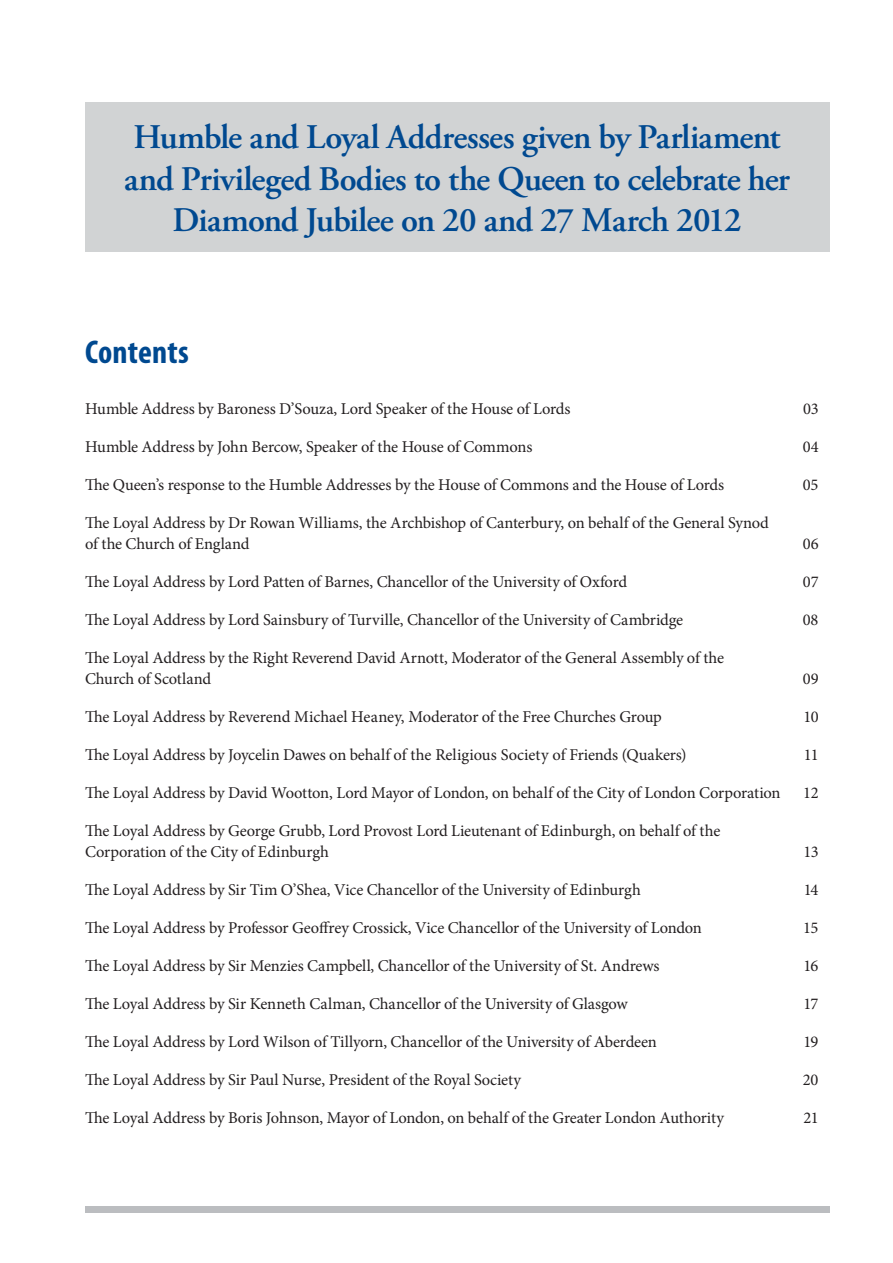
<style>
.page{position:relative;width:893px;height:1263px;background:#fff}
.page>*{position:absolute;margin:0;border:0;box-sizing:border-box;transform-origin:0 0}
.t1{font:600 34.5px/42px "Adobe Garamond Pro";letter-spacing:-.025em;color:#004990;text-align:center}
.t2{font:700 condensed 33px "Myriad Pro";letter-spacing:.005em;color:#004990}
.t3{font:16.5px/21px "Minion Pro";letter-spacing:-.01em;color:#231f20}
</style>
<div class="page">
<div style="left:85px;top:1206px;width:744px;height:7px;background:#bbbdc0"></div>
<div style="left:85px;top:102px;width:744px;height:150px;background:#d1d3d4"></div>
<h1 class="t1" style="left:124px;top:118px;width:667px">Humble and Loyal Addresses given by Parliament and Privileged Bodies to the Queen to celebrate her<br>Diamond Jubilee on 20 and 27 March 2012</h1>
<h2 class="t2" style="left:85px;top:339px;width:105px">Contents</h2>
<p class="t3" style="left:85px;top:399px;width:487px">Humble Address by Baroness D’Souza, Lord Speaker of the House of Lords</p>
<p class="t3" style="left:803px;top:399px;width:17px">03</p>
<p class="t3" style="left:85px;top:437px;width:449px">Humble Address by John Bercow, Speaker of the House of Commons</p>
<p class="t3" style="left:803px;top:437px;width:17px">04</p>
<p class="t3" style="left:85px;top:475px;width:641px">The Queen’s response to the Humble Addresses by the House of Commons and the House of Lords</p>
<p class="t3" style="left:803px;top:475px;width:17px">05</p>
<p class="t3" style="left:85px;top:513px;width:685px">The Loyal Address by Dr Rowan Williams, the Archbishop of Canterbury, on behalf of the General Synod of the Church of England</p>
<p class="t3" style="left:803px;top:534px;width:17px">06</p>
<p class="t3" style="left:85px;top:572px;width:544px">The Loyal Address by Lord Patten of Barnes, Chancellor of the University of Oxford</p>
<p class="t3" style="left:803px;top:572px;width:17px">07</p>
<p class="t3" style="left:85px;top:610px;width:600px">The Loyal Address by Lord Sainsbury of Turville, Chancellor of the University of Cambridge</p>
<p class="t3" style="left:803px;top:610px;width:17px">08</p>
<p class="t3" style="left:85px;top:648px;width:641px">The Loyal Address by the Right Reverend David Arnott, Moderator of the General Assembly of the<br>Church of Scotland</p>
<p class="t3" style="left:803px;top:669px;width:17px">09</p>
<p class="t3" style="left:85px;top:707px;width:578px">The Loyal Address by Reverend Michael Heaney, Moderator of the Free Churches Group</p>
<p class="t3" style="left:804px;top:707px;width:17px">10</p>
<p class="t3" style="left:85px;top:745px;width:603px">The Loyal Address by Joycelin Dawes on behalf of the Religious Society of Friends (Quakers)</p>
<p class="t3" style="left:804px;top:745px;width:16px">11</p>
<p class="t3" style="left:85px;top:783px;width:697px">The Loyal Address by David Wootton, Lord Mayor of London, on behalf of the City of London Corporation</p>
<p class="t3" style="left:803px;top:783px;width:17px">12</p>
<p class="t3" style="left:85px;top:821px;width:637px">The Loyal Address by George Grubb, Lord Provost Lord Lieutenant of Edinburgh, on behalf of the<br>Corporation of the City of Edinburgh</p>
<p class="t3" style="left:803px;top:842px;width:17px">13</p>
<p class="t3" style="left:85px;top:880px;width:557px">The Loyal Address by Sir Tim O’Shea, Vice Chancellor of the University of Edinburgh</p>
<p class="t3" style="left:804px;top:880px;width:16px">14</p>
<p class="t3" style="left:85px;top:918px;width:618px">The Loyal Address by Professor Geoffrey Crossick, Vice Chancellor of the University of London</p>
<p class="t3" style="left:803px;top:918px;width:17px">15</p>
<p class="t3" style="left:85px;top:956px;width:576px">The Loyal Address by Sir Menzies Campbell, Chancellor of the University of St. Andrews</p>
<p class="t3" style="left:804px;top:956px;width:16px">16</p>
<p class="t3" style="left:85px;top:994px;width:544px">The Loyal Address by Sir Kenneth Calman, Chancellor of the University of Glasgow</p>
<p class="t3" style="left:804px;top:994px;width:16px">17</p>
<p class="t3" style="left:85px;top:1032px;width:573px">The Loyal Address by Lord Wilson of Tillyorn, Chancellor of the University of Aberdeen</p>
<p class="t3" style="left:803px;top:1032px;width:17px">19</p>
<p class="t3" style="left:85px;top:1070px;width:438px">The Loyal Address by Sir Paul Nurse, President of the Royal Society</p>
<p class="t3" style="left:803px;top:1070px;width:17px">20</p>
<p class="t3" style="left:85px;top:1108px;width:641px">The Loyal Address by Boris Johnson, Mayor of London, on behalf of the Greater London Authority</p>
<p class="t3" style="left:804px;top:1108px;width:17px">21</p>
</div>
